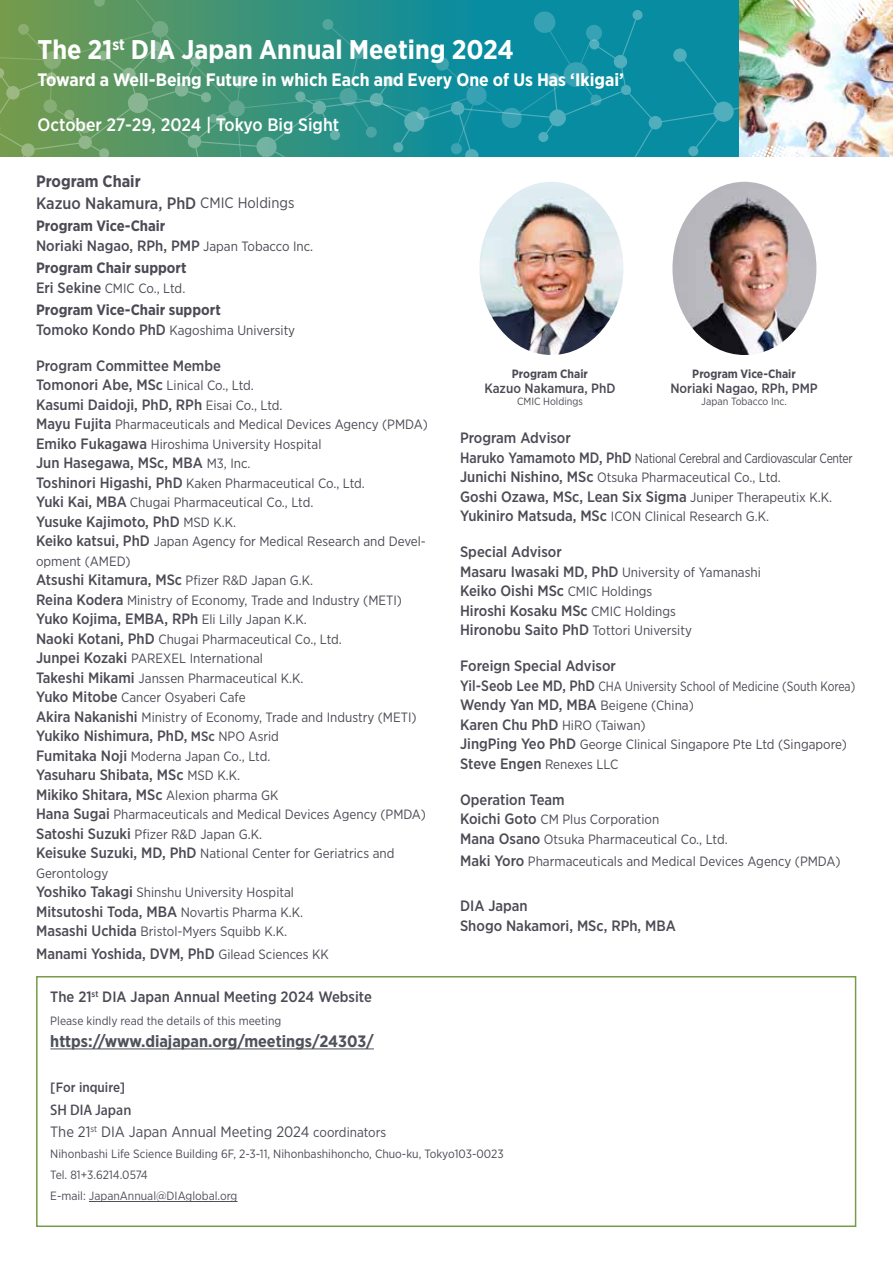
<style>
.page{position:relative;width:893px;height:1263px;background:#fff}
.page>*{position:absolute;margin:0;border:0;box-sizing:border-box;transform-origin:0 0}
.t1{font:700 27px "Gotham Narrow";color:#fff}
.t2{font:700 18px "Gotham Narrow";color:#fff}
.t3{font:500 18px "Gotham Narrow";color:#fff}
.t4{font:500 16.5px/21px "Gotham Narrow";color:#4c4b55}
.t5{font:700 16.5px "Gotham Narrow";color:#50525b}
.t6{font:500 15px/19.5px "Gotham Narrow";color:#4c4b55}
.t7{font:15px "Gotham Narrow";color:#4c4b55}
.t8{font:700 15px "Gotham Narrow";color:#4c4b55}
.t9{font:13.5px/19.5px "Gotham Narrow";color:#4c4b55}
.t10{font:13.5px/19.5px "Gotham Narrow";letter-spacing:-.025em;color:#4c4b55;scale:.9 1}
.t11{font:13.5px "Gotham Narrow";color:#4c4b55;scale:.9 1}
.t12{font:500 13.5px "Gotham Narrow";color:#4c4b55}
.t13{font:500 13.5px "Koz Go Pr 6 N";color:#4c4b55}
.t14{font:12px/21px "Gotham Narrow";color:#4c4b55}
.t15{font:700 12px "Gotham Narrow";color:#4c4b55}
.t16{font:10.5px "Gotham Narrow";color:#4c4b55}
.s1{font-weight:700}
.s2{font-weight:400;font-size:15px}
.s3{font-weight:400;font-size:13.5px}
.s4{font-weight:500;font-size:15px}
.s5{font-size:13.5px}
.s6{color:#50525b}
</style>
<div class="page">
<svg style="left:0;top:0;width:603px;height:10px;background:#33927f"></svg>
<svg style="left:0;top:10px;width:740px;height:147px;background:#309388"></svg>
<img style="left:740px;top:0;width:153px;height:157px">
<svg style="left:729px;top:144px;width:102px;height:38px"></svg>
<svg style="left:778px;top:0;width:108px;height:24px"></svg>
<svg style="left:36px;top:976px;width:821px;height:251px"></svg>
<img style="left:479px;top:182px;width:144px;height:173px">
<img style="left:672px;top:182px;width:144px;height:173px">
<h1 class="t1" style="left:38px;top:32px;width:478px">The 21<sup>st</sup> DIA Japan Annual Meeting 2024</h1>
<h2 class="t2" style="left:38px;top:68px;width:588px">Toward a Well-Being Future in which Each and Every One of Us Has ‘Ikigai’</h2>
<h2 class="t3" style="left:38px;top:113px;width:303px">October 27-29, 2024 | Tokyo Big Sight</h2>
<p class="t4" style="left:36px;top:171px;width:260px"><span class="s1">Program Chair<br></span>Kazuo Nakamura, PhD <span class="s2">CMIC Holdings</span></p>
<p class="t6" style="left:36px;top:216px;width:279px"><span class="s1">Program Vice-Chair<br></span>Noriaki Nagao, RPh, PMP <span class="s3">Japan Tobacco Inc.</span></p>
<p class="t8" style="left:36px;top:258px;width:152px">Program Chair support</p>
<p class="t9" style="left:36px;top:278px;width:151px"><span class="s4">Eri Sekine</span> CMIC Co., Ltd.</p>
<p class="t8" style="left:36px;top:300px;width:186px">Program Vice-Chair support</p>
<p class="t9" style="left:36px;top:320px;width:261px"><span class="s4">Tomoko Kondo PhD</span> Kagoshima University</p>
<p class="t6" style="left:36px;top:355px;width:248px">Program Committee Membe<br>Tomonori Abe, MSc <span class="s3">Linical Co., Ltd.<br></span>Kasumi Daidoji, PhD, RPh <span class="s3">Eisai Co., Ltd.</span></p>
<p class="t9" style="left:36px;top:414px;width:393px"><span class="s4">Mayu Fujita</span> Pharmaceuticals and Medical Devices Agency (PMDA)<br><span class="s4">Emiko Fukagawa</span> Hiroshima University Hospital</p>
<p class="t6" style="left:36px;top:453px;width:216px">Jun Hasegawa, MSc, MBA <span class="s3">M3, Inc.</span></p>
<p class="t9" style="left:36px;top:473px;width:330px"><span class="s4">Toshinori Higashi, PhD</span> Kaken Pharmaceutical Co., Ltd.<br><span class="s4">Yuki Kai, MBA</span> Chugai Pharmaceutical Co., Ltd.</p>
<p class="t6" style="left:36px;top:511px;width:201px">Yusuke Kajimoto, PhD <span class="s3">MSD K.K.</span></p>
<p class="t9" style="left:36px;top:531px;width:391px"><span class="s4">Keiko katsui, PhD</span> Japan Agency for Medical Research and Devel&shy;opment (AMED)</p>
<p class="t6" style="left:36px;top:570px;width:278px">Atsushi Kitamura, MSc <span class="s3">Pfizer R&amp;D Japan G.K.</span></p>
<p class="t9" style="left:36px;top:590px;width:367px"><span class="s4">Reina Kodera</span> Ministry of Economy, Trade and Industry (METI)</p>
<p class="t6" style="left:36px;top:609px;width:272px">Yuko Kojima, EMBA, RPh <span class="s3">Eli Lilly Japan K.K.</span></p>
<p class="t9" style="left:36px;top:629px;width:382px"><span class="s4">Naoki Kotani, PhD</span> Chugai Pharmaceutical Co., Ltd.<br><span class="s4">Junpei Kozaki</span> PAREXEL International<br><span class="s4">Takeshi Mikami</span> Janssen Pharmaceutical K.K.<br><span class="s4">Yuko Mitobe</span> Cancer Osyaberi Cafe<br><span class="s4">Akira Nakanishi</span> Ministry of Economy, Trade and Industry (METI)</p>
<p class="t6" style="left:36px;top:726px;width:244px">Yukiko Nishimura, PhD, <span class="s5">MSc</span> <span class="s3">NPO Asrid</span></p>
<p class="t9" style="left:36px;top:746px;width:236px"><span class="s4">Fumitaka Noji</span> Moderna Japan Co., Ltd.</p>
<p class="t6" style="left:36px;top:765px;width:244px">Yasuharu Shibata, MSc <span class="s3">MSD K.K.<br></span>Mikiko Shitara, MSc <span class="s3">Alexion pharma GK</span></p>
<p class="t9" style="left:36px;top:804px;width:391px"><span class="s4">Hana Sugai</span> Pharmaceuticals and Medical Devices Agency (PMDA)<br><span class="s4">Satoshi Suzuki</span> Pfizer R&amp;D Japan G.K.<br><span class="s4">Keisuke Suzuki, MD, PhD</span> National Center for Geriatrics and Gerontology<br><span class="s4">Yoshiko Takagi</span> Shinshu University Hospital</p>
<p class="t6" style="left:36px;top:901px;width:268px">Mitsutoshi Toda, MBA <span class="s3">Novartis Pharma K.K.</span></p>
<p class="t9" style="left:36px;top:921px;width:253px"><span class="s4">Masashi Uchida</span> Bristol-Myers Squibb K.K.</p>
<p class="t6" style="left:36px;top:943px;width:294px">Manami Yoshida, DVM, PhD <span class="s3">Gilead Sciences KK</span></p>
<p class="t15" style="left:512px;top:366px;width:78px">Program Chair</p>
<p class="t12" style="left:484px;top:379px;width:133px">Kazuo Nakamura, PhD</p>
<p class="t16" style="left:517px;top:394px;width:67px">CMIC Holdings</p>
<p class="t15" style="left:692px;top:366px;width:105px">Program Vice-Chair</p>
<p class="t12" style="left:670px;top:379px;width:149px">Noriaki Nagao, RPh, PMP</p>
<p class="t16" style="left:701px;top:394px;width:87px">Japan Tobacco Inc.</p>
<p class="t6" style="left:460px;top:428px;width:112px">Program Advisor</p>
<p class="t10" style="left:460px;top:448px;width:438px"><span class="s4">Haruko Yamamoto MD, PhD</span> National Cerebral and Cardiovascular Center<br><span class="s4">Junichi Nishino, MSc</span> Otsuka Pharmaceutical Co., Ltd.</p>
<p class="t6" style="left:460px;top:486px;width:373px">Goshi Ozawa, MSc, Lean Six Sigma <span class="s3">Juniper Therapeutix K.K.</span></p>
<p class="t9" style="left:460px;top:506px;width:311px"><span class="s4">Yukiniro Matsuda, MSc</span> ICON Clinical Research G.K.</p>
<p class="t6" style="left:460px;top:542px;width:103px">Special Advisor</p>
<p class="t9" style="left:460px;top:562px;width:302px"><span class="s4">Masaru Iwasaki MD, PhD</span> University of Yamanashi</p>
<p class="t6" style="left:460px;top:581px;width:217px">Keiko Oishi MSc <span class="s3">CMIC Holdings<br></span>Hiroshi Kosaku MSc <span class="s3">CMIC Holdings</span></p>
<p class="t9" style="left:460px;top:620px;width:233px"><span class="s4">Hironobu Saito PhD</span> Tottori University</p>
<p class="t6" style="left:460px;top:656px;width:157px">Foreign Special Advisor</p>
<p class="t11" style="left:460px;top:677px;width:441px"><span class="s4">Yil-Seob Lee MD, PhD</span> CHA University School of Medicine (South Korea)</p>
<p class="t6" style="left:460px;top:695px;width:235px">Wendy Yan MD, MBA <span class="s3">Beigene (China)</span></p>
<p class="t9" style="left:460px;top:715px;width:388px"><span class="s4">Karen Chu PhD</span> HiRO (Taiwan)<br><span class="s4">JingPing Yeo PhD</span> George Clinical Singapore Pte Ltd (Singapore)</p>
<p class="t6" style="left:460px;top:753px;width:160px">Steve Engen <span class="s3">Renexes LLC</span></p>
<p class="t6" style="left:460px;top:789px;width:106px">Operation Team</p>
<p class="t9" style="left:460px;top:809px;width:269px"><span class="s4">Koichi Goto</span> CM Plus Corporation<br><span class="s4">Mana Osano</span> Otsuka Pharmaceutical Co., Ltd.</p>
<p class="t9" style="left:460px;top:851px;width:382px"><span class="s4">Maki Yoro</span> Pharmaceuticals and Medical Devices Agency (PMDA)</p>
<p class="t6" style="left:460px;top:896px;width:217px">DIA Japan<br>Shogo Nakamori, MSc, RPh, MBA</p>
<p class="t6" style="left:50px;top:987px;width:323px">The 21<sup>st</sup> DIA Japan Annual Meeting 2024 Website</p>
<p class="t14" style="left:50px;top:1010px;width:232px">Please kindly read the details of this meeting</p>
<p class="t5" style="left:50px;top:1031px;width:325px">https://www.diajapan.org/meetings/24303/</p>
<p class="t12" style="left:50px;top:1079px;width:76px">[For inquire]</p>
<p class="t13" style="left:50px;top:1102px;width:83px">SH DIA Japan</p>
<p class="t7" style="left:50px;top:1123px;width:337px">The 21<sup>st</sup> DIA Japan Annual Meeting 2024 <span class="s5">coordinators</span></p>
<p class="t14" style="left:50px;top:1143px;width:455px">Nihonbashi Life Science Building 6F, 2-3-11, Nihonbashihoncho, Chuo-ku, Tokyo103-0023<br>Tel. 81+3.6214.0574<br>E-mail: <span class="s6">JapanAnnual@DIAglobal.org</span></p>
</div>
